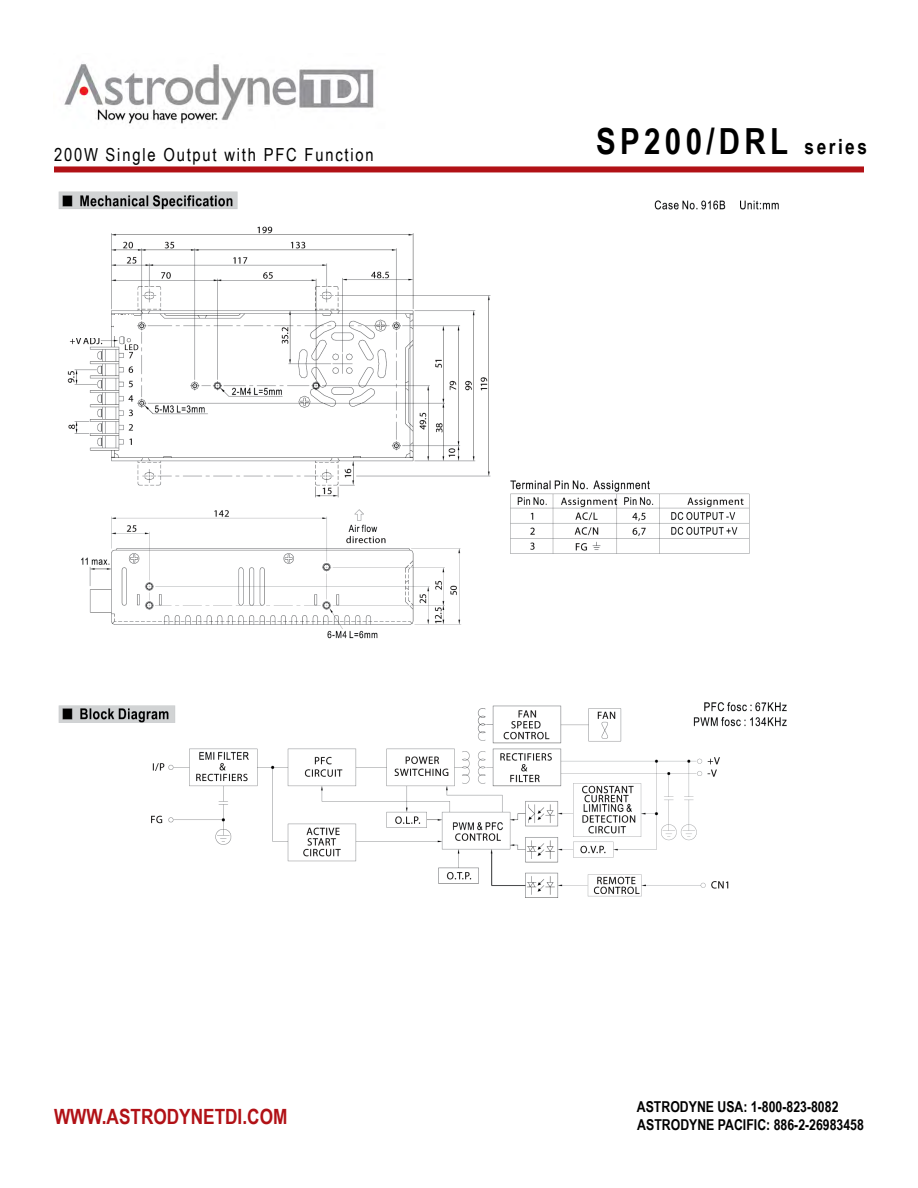
<style>
.page{position:relative;width:918px;height:1188px;background:#fff}
.page>*{position:absolute;margin:0;border:0;box-sizing:border-box;transform-origin:0 0}
.t1{font:700 36px "Arial Narrow";letter-spacing:.12em;color:#000}
.t2{font:700 21px "Arial Narrow";color:#b11116}
.t3{font:18px "Arial Narrow";letter-spacing:.1em;color:#000}
.t4{font:700 15px/18px "Arial Narrow";color:#000}
.s1{font-size:21px}
</style>
<div class="page">
<div style="left:54px;top:166px;width:810px;height:6px;background:#b11116"></div>
<img style="left:64px;top:64px;width:310px;height:60px">
<img style="left:58px;top:191px;width:729px;height:707px">
<div style="left:75px;top:321px;width:35px;height:17px;background:#fff"></div>
<div style="left:114px;top:315px;width:20px;height:21px;background:#fff"></div>
<div style="left:500px;top:559px;width:312px;height:76px;background:#fff"></div>
<p class="t3" style="left:54px;top:142px;width:321px">200W Single Output with PFC Function</p>
<h1 class="t1" style="left:596px;top:114px;width:272px">SP200/DRL <span class="s1">series</span></h1>
<h2 class="t2" style="left:54px;top:1101px;width:235px">WWW.ASTRODYNETDI.COM</h2>
<p class="t4" style="left:637px;top:1097px;width:229px">ASTRODYNE USA: 1-800-823-8082<br>ASTRODYNE PACIFIC: 886-2-26983458</p>
</div>
